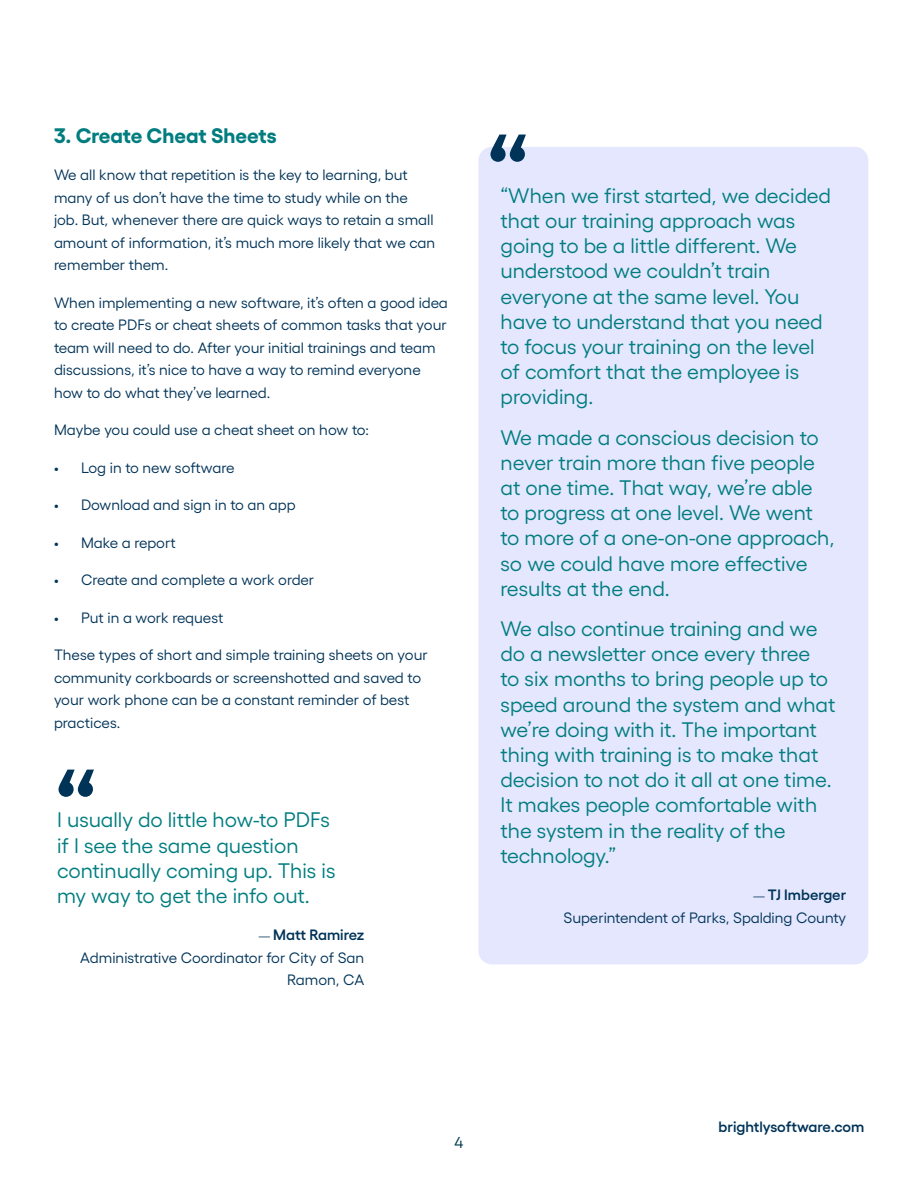
<style>
.page{position:relative;width:918px;height:1188px;background:#fff}
.page>*{position:absolute;margin:0;border:0;box-sizing:border-box;transform-origin:0 0}
.t1{font:700 90px "Yellix";color:#003358}
.t2{font:21px/25.2px "Yellix";color:#017d80}
.t3{font:700 21px "Yellix";color:#017d80}
.t4{font:15.75px "Yellix";color:#003d4c}
.t5{font:15px/22.5px "Yellix";color:#003358}
.t6{font:600 15px "Yellix";color:#003358}
.s1{font-family:"Myriad Pro";font-size:12px}
.s2{font-weight:600}
</style>
<div class="page">
<div style="left:478px;top:147px;width:390px;height:817px;background:#e4e7fe;border-radius:14px"></div>
<h2 class="t3" style="left:54px;top:118px;width:224px">3. Create Cheat Sheets</h2>
<p class="t5" style="left:54px;top:162px;width:383px">We all know that repetition is the key to learning, but many of us don’t have the time to study while on the job. But, whenever there are quick ways to retain a small amount of information, it’s much more likely that we can remember them.</p>
<p class="t5" style="left:54px;top:290px;width:395px">When implementing a new software, it’s often a good idea to create PDFs or cheat sheets of common tasks that your team will need to do. After your initial trainings and team discussions, it’s nice to have a way to remind everyone how to do what they’ve learned.</p>
<p class="t5" style="left:54px;top:417px;width:317px">Maybe you could use a cheat sheet on how to:</p>
<p class="t5" style="left:54px;top:455px;width:182px">• Log in to new software</p>
<p class="t5" style="left:54px;top:492px;width:243px">• Download and sign in to an app</p>
<p class="t5" style="left:54px;top:530px;width:123px">• Make a report</p>
<p class="t5" style="left:54px;top:567px;width:262px">• Create and complete a work order</p>
<p class="t5" style="left:54px;top:605px;width:171px">• Put in a work request</p>
<p class="t5" style="left:54px;top:642px;width:375px">These types of short and simple training sheets on your community corkboards or screenshotted and saved to your work phone can be a constant reminder of best practices.</p>
<h1 class="t1" style="left:54px;top:737px;width:46px">“</h1>
<h2 class="t2" style="left:57px;top:805px;width:280px">I usually do little how-to PDFs if I see the same question continually coming up. This is my way to get the info out.</h2>
<p class="t5" style="left:80px;top:922px;width:286px;text-align:right"><span class="s1">—</span> <span class="s2">Matt Ramirez<br></span>Administrative Coordinator for City of San<br>Ramon, CA</p>
<h1 class="t1" style="left:486px;top:102px;width:46px">“</h1>
<p class="t2" style="left:500px;top:181px;width:332px">“When we first started, we decided that our training approach was going to be a little different. We understood we couldn’t train everyone at the same level. You have to understand that you need to focus your training on the level of comfort that the employee is providing.</p>
<h2 class="t2" style="left:500px;top:423px;width:336px">We made a conscious decision to never train more than five people at one time. That way, we’re able to progress at one level. We went to more of a one-on-one approach, so we could have more effective results at the end.</h2>
<p class="t2" style="left:500px;top:614px;width:337px">We also continue training and we do a newsletter once every three<br>to six months to bring people up to speed around the system and what we’re doing with it. The important thing with training is to make that decision to not do it all at one time.<br>It makes people comfortable with the system in the reality of the technology.”</p>
<p class="t5" style="left:564px;top:882px;width:284px;text-align:right"><span class="s1">—</span> <span class="s2">TJ Imberger<br></span>Superintendent of Parks, Spalding County</p>
<p class="t4" style="left:454px;top:1131px;width:11px">4</p>
<p class="t6" style="left:719px;top:1115px;width:147px">brightlysoftware.com</p>
</div>
